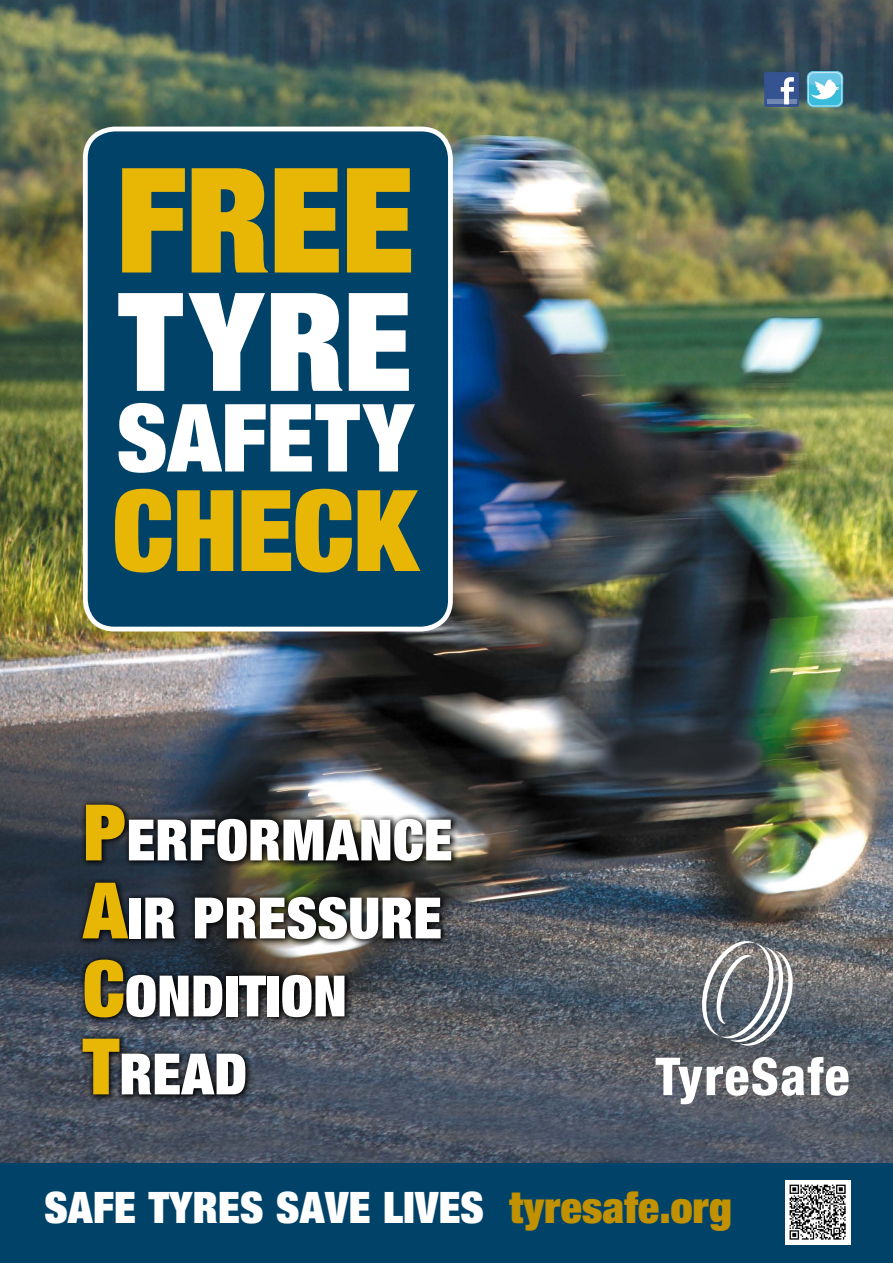
<style>
.page{position:relative;width:893px;height:1263px;background:#fff}
.page>*{position:absolute;margin:0;border:0;box-sizing:border-box;transform-origin:0 0}
.t1{font:900 expanded 146.02px "Helvetica Neue";color:#e8b605}
.t2{font:900 expanded 136.88px "Helvetica Neue";color:#fff}
.t3{font:900 expanded 113.02px "Helvetica Neue";letter-spacing:-.005em;color:#e8b605}
.t4{font:900 expanded 94.2px "Helvetica Neue";color:#fff}
.t5{font:900 expanded 57px/78px "Helvetica Neue";letter-spacing:.005em;color:#fff}
.t6{font:900 expanded 43.5px "Helvetica Neue";letter-spacing:.005em;color:#fff}
.s1{font-size:78px;color:#e8b605}
.s2{color:#c19100}
</style>
<div class="page">
<img style="left:0;top:0;width:893px;height:1163px">
<svg style="left:77px;top:799px;width:382px;height:304px;background:#323639"></svg>
<div style="left:85px;top:129px;width:365px;height:500px;background:#004268;border-radius:29px"></div>
<div style="left:83px;top:127px;width:370px;height:504px;border:5px solid #fff;border-radius:29px"></div>
<div style="left:0;top:1163px;width:893px;height:100px;background:#004268"></div>
<div style="left:785px;top:1180px;width:65px;height:64px;background:#fff"></div>
<img style="left:790px;top:1184px;width:56px;height:56px">
<div style="left:764px;top:72px;width:35px;height:35px;background:#365391;border-radius:2px"></div>
<div style="left:767px;top:99px;width:29px;height:5px;background:#7187b1"></div>
<svg style="left:781px;top:77px;width:13px;height:27px"></svg>
<svg style="left:807px;top:71px;width:36px;height:36px"></svg>
<svg style="left:697px;top:941px;width:100px;height:109px"></svg>
<svg style="left:656px;top:1057px;width:193px;height:47px"></svg>
<h1 class="t1" style="left:116px;top:127px;width:299px">FREE</h1>
<h2 class="t2" style="left:119px;top:254px;width:295px">TYRE</h2>
<h3 class="t4" style="left:117px;top:378px;width:299px">SAFETY</h3>
<h3 class="t3" style="left:113px;top:458px;width:307px">CHECK</h3>
<p class="t5" style="left:83px;top:800px;width:371px"><span class="s1">P</span>ERFORMANCE<br><span class="s1">A</span>IR PRESSURE<br><span class="s1">C</span>ONDITION<br><span class="s1">T</span>READ</p>
<p class="t6" style="left:44px;top:1180px;width:689px">SAFE TYRES SAVE LIVES <span class="s2">tyresafe.org</span></p>
</div>
